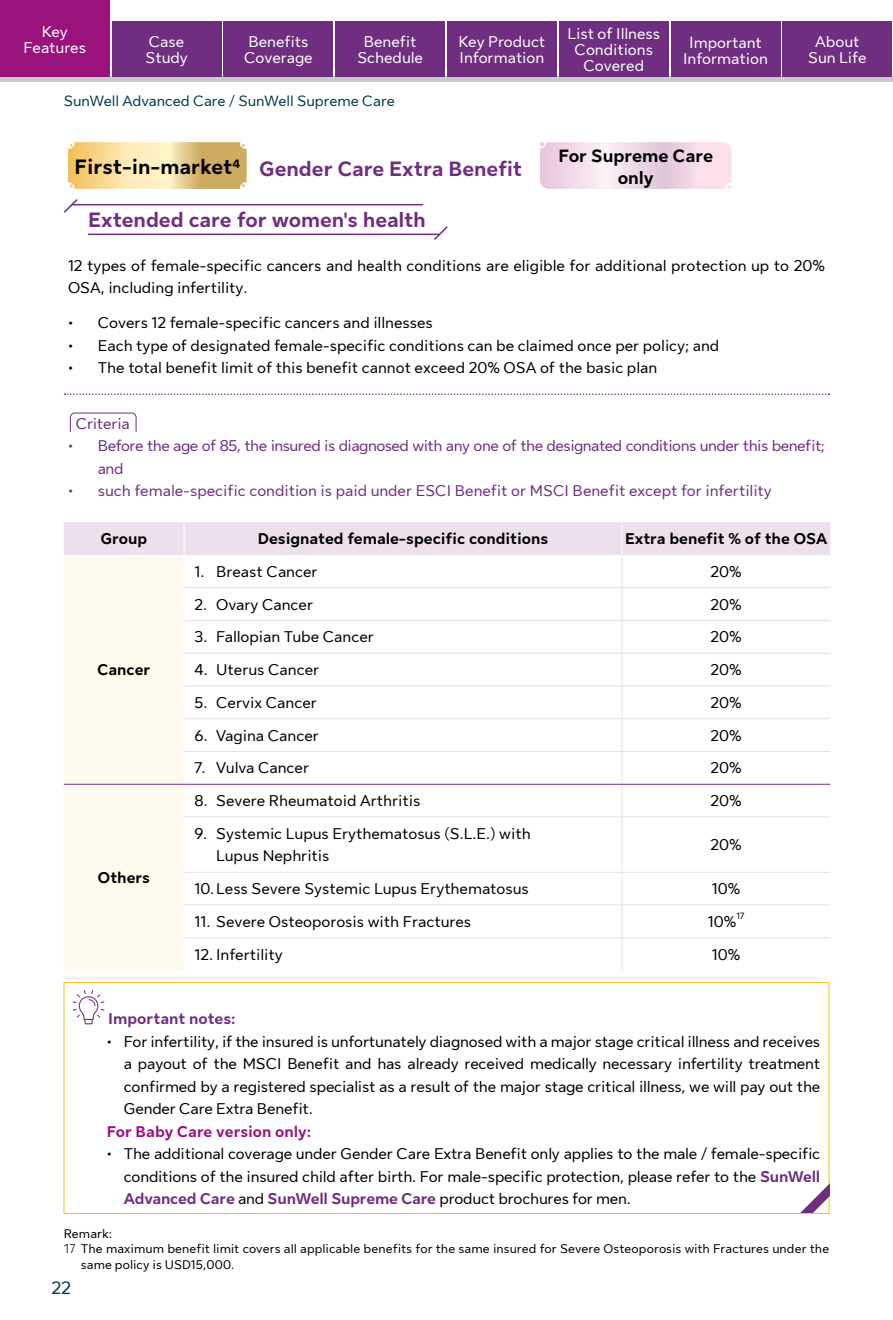
<style>
.page{position:relative;width:893px;height:1320px;background:#fff}
.page>*{position:absolute;margin:0;border:0;box-sizing:border-box;transform-origin:0 0}
.t1{font:700 21px "Sun Life New Text";letter-spacing:-.005em;color:#6f2e80}
.t2{font:700 21px "Sun Life New Text";color:#000}
.t3{font:700 18px/21.6px "Sun Life New Text";color:#000;text-align:center}
.t4{font:18px "Sun Life New Text";color:#003b49}
.t5{font:15.75px/22.5px "Sun Life New Text";color:#000}
.t6{font:15.75px/16.2px "Sun Life New Text";color:#fff;text-align:center}
.t7{font:15.75px/22.5px "Sun Life New Text";letter-spacing:-.03em;color:#6f2e80}
.t8{font:15.75px "Sun Life New Text";color:#6f2e80}
.t9{font:700 15.75px "Sun Life New Text";color:#000}
.t10{font:700 15.75px "Sun Life New Text";color:#9a137d}
.t11{font:700 15.75px "Sun Life New Text";letter-spacing:.005em;color:#6f2e80}
.t12{font:15px "Sun Life New Text";color:#003b49}
.t13{font:12.75px "Sun Life New Text";letter-spacing:.01em;color:#000}
.t14{font:9.15px "Sun Life New Text";color:#000}
.s1{font-size:16.5px}
.s2{font-weight:700;color:#6f2e80}
.s3{font-family:"Sun Life Sans Condensed";font-weight:300}
</style>
<div class="page">
<svg style="left:65px;top:393px;width:764px;height:2px"></svg>
<div style="left:64px;top:522px;width:766px;height:33px;background:#ece0ec"></div>
<div style="left:64px;top:555px;width:120px;height:415px;background:#fffaee"></div>
<hr style="left:184px;top:522px;width:1px;height:33px;background:#fff">
<hr style="left:622px;top:522px;width:1px;height:33px;background:#fff">
<hr style="left:184px;top:587px;width:438px;height:1px;background:#e5deec">
<hr style="left:622px;top:587px;width:208px;height:1px;background:#e5deec">
<hr style="left:184px;top:620px;width:438px;height:1px;background:#e5deec">
<hr style="left:622px;top:620px;width:208px;height:1px;background:#e5deec">
<hr style="left:184px;top:653px;width:438px;height:1px;background:#e5deec">
<hr style="left:622px;top:653px;width:208px;height:1px;background:#e5deec">
<hr style="left:184px;top:686px;width:438px;height:1px;background:#e5deec">
<hr style="left:622px;top:686px;width:208px;height:1px;background:#e5deec">
<hr style="left:184px;top:718px;width:438px;height:1px;background:#e5deec">
<hr style="left:622px;top:718px;width:208px;height:1px;background:#e5deec">
<hr style="left:184px;top:751px;width:438px;height:1px;background:#e5deec">
<hr style="left:622px;top:751px;width:208px;height:1px;background:#e5deec">
<hr style="left:184px;top:817px;width:438px;height:1px;background:#e5deec">
<hr style="left:622px;top:817px;width:208px;height:1px;background:#e5deec">
<hr style="left:184px;top:872px;width:438px;height:1px;background:#e5deec">
<hr style="left:622px;top:872px;width:208px;height:1px;background:#e5deec">
<hr style="left:184px;top:905px;width:438px;height:1px;background:#e5deec">
<hr style="left:622px;top:905px;width:208px;height:1px;background:#e5deec">
<hr style="left:184px;top:938px;width:438px;height:1px;background:#e5deec">
<hr style="left:622px;top:938px;width:208px;height:1px;background:#e5deec">
<hr style="left:622px;top:555px;width:1px;height:32px;background:#e5deec">
<hr style="left:622px;top:588px;width:1px;height:32px;background:#e5deec">
<hr style="left:622px;top:621px;width:1px;height:32px;background:#e5deec">
<hr style="left:622px;top:653px;width:1px;height:33px;background:#e5deec">
<hr style="left:622px;top:686px;width:1px;height:33px;background:#e5deec">
<hr style="left:622px;top:719px;width:1px;height:32px;background:#e5deec">
<hr style="left:622px;top:752px;width:1px;height:32px;background:#e5deec">
<hr style="left:622px;top:785px;width:1px;height:32px;background:#e5deec">
<hr style="left:622px;top:817px;width:1px;height:55px;background:#e5deec">
<hr style="left:622px;top:873px;width:1px;height:32px;background:#e5deec">
<hr style="left:622px;top:905px;width:1px;height:33px;background:#e5deec">
<hr style="left:622px;top:938px;width:1px;height:33px;background:#e5deec">
<hr style="left:64px;top:784px;width:120px;height:1px;background:#6f2e80">
<hr style="left:184px;top:784px;width:438px;height:1px;background:#6f2e80">
<hr style="left:622px;top:784px;width:208px;height:1px;background:#6f2e80">
<svg style="left:64px;top:982px;width:765px;height:232px"></svg>
<svg style="left:788px;top:1174px;width:41px;height:39px"></svg>
<svg style="left:68px;top:142px;width:179px;height:47px;background:#ebd090"></svg>
<svg style="left:70px;top:413px;width:66px;height:19px"></svg>
<svg style="left:64px;top:199px;width:15px;height:14px"></svg>
<hr style="left:72px;top:204px;width:351px;height:1px;background:#6f2e80">
<svg style="left:432px;top:226px;width:16px;height:14px"></svg>
<hr style="left:88px;top:234px;width:352px;height:1px;background:#6f2e80">
<svg style="left:540px;top:142px;width:191px;height:47px;background:#f1dae8"></svg>
<div style="left:0;top:77px;width:892px;height:5px;background:#c8c9cd"></div>
<div style="left:0;top:0;width:110px;height:77px;background:#9a137d"></div>
<div style="left:224px;top:21px;width:109px;height:56px;background:#6f2e80"></div>
<div style="left:559px;top:21px;width:110px;height:56px;background:#6f2e80"></div>
<div style="left:112px;top:21px;width:109px;height:56px;background:#6f2e80"></div>
<div style="left:335px;top:21px;width:110px;height:56px;background:#6f2e80"></div>
<div style="left:671px;top:21px;width:109px;height:56px;background:#6f2e80"></div>
<div style="left:447px;top:21px;width:110px;height:56px;background:#6f2e80"></div>
<div style="left:782px;top:21px;width:110px;height:56px;background:#6f2e80"></div>
<p class="t6" style="left:24px;top:22px;width:64px">Key<br>Features</p>
<p class="t6" style="left:244px;top:33px;width:70px;text-align:left">Benefits<br>Coverage</p>
<p class="t6" style="left:567px;top:25px;width:94px">List of Illness<br>Conditions<br>Covered</p>
<p class="t6" style="left:145px;top:33px;width:44px;text-align:left">Case<br>Study</p>
<p class="t6" style="left:357px;top:33px;width:67px">Benefit<br>Schedule</p>
<p class="t6" style="left:683px;top:33px;width:86px"><span class="s1">I</span>mportant<br>Information</p>
<p class="t6" style="left:459px;top:33px;width:88px;text-align:left">Key Product<br>Information</p>
<p class="t6" style="left:808px;top:33px;width:60px">About<br>Sun Life</p>
<p class="t12" style="left:64px;top:90px;width:333px">SunWell Advanced Care / SunWell Supreme Care</p>
<p class="t3" style="left:558px;top:144px;width:156px">For Supreme Care only</p>
<p class="t2" style="left:75px;top:153px;width:167px">First-in-market<sup>4</sup></p>
<p class="t1" style="left:259px;top:154px;width:264px">Gender Care Extra Benefit</p>
<p class="t1" style="left:88px;top:205px;width:339px">Extended care for women's health</p>
<p class="t5" style="left:68px;top:253px;width:758px">12 types of female-specific cancers and health conditions are eligible for additional protection up to 20%<br>OSA, including infertility.</p>
<p class="t5" style="left:68px;top:310px;width:366px">• Covers 12 female-specific cancers and illnesses</p>
<p class="t5" style="left:68px;top:333px;width:653px">• Each type of designated female-specific conditions can be claimed once per policy; and</p>
<p class="t5" style="left:68px;top:355px;width:591px">• The total benefit limit of this benefit cannot exceed 20% OSA of the basic plan</p>
<p class="t7" style="left:76px;top:411px;width:55px">Criteria</p>
<p class="t7" style="left:98px;top:434px;width:729px;text-indent:-30px">• Before the age of 85, the insured is diagnosed with any one of the designated conditions under this benefit; and</p>
<p class="t8" style="left:68px;top:480px;width:705px">• such female-specific condition is paid under ESCI Benefit or MSCI Benefit except for infertility</p>
<p class="t9" style="left:101px;top:528px;width:48px">Group</p>
<p class="t9" style="left:258px;top:528px;width:292px">Designated female-specific conditions</p>
<p class="t9" style="left:625px;top:528px;width:204px">Extra benefit % of the OSA</p>
<p class="t9" style="left:97px;top:659px;width:54px">Cancer</p>
<p class="t9" style="left:98px;top:866px;width:54px">Others</p>
<p class="t5" style="left:195px;top:559px;width:124px">1. Breast Cancer</p>
<p class="t5" style="left:711px;top:559px;width:33px">20%</p>
<p class="t5" style="left:195px;top:592px;width:120px">2. Ovary Cancer</p>
<p class="t5" style="left:711px;top:592px;width:33px">20%</p>
<p class="t5" style="left:195px;top:625px;width:181px">3. Fallopian Tube Cancer</p>
<p class="t5" style="left:711px;top:625px;width:33px">20%</p>
<p class="t5" style="left:195px;top:657px;width:126px">4. Uterus Cancer</p>
<p class="t5" style="left:711px;top:657px;width:33px">20%</p>
<p class="t5" style="left:195px;top:690px;width:124px">5. Cervix Cancer</p>
<p class="t5" style="left:711px;top:690px;width:33px">20%</p>
<p class="t5" style="left:195px;top:723px;width:126px">6. Vagina Cancer</p>
<p class="t5" style="left:711px;top:723px;width:33px">20%</p>
<p class="t5" style="left:195px;top:756px;width:116px">7. Vulva Cancer</p>
<p class="t5" style="left:711px;top:756px;width:33px">20%</p>
<p class="t5" style="left:195px;top:789px;width:227px">8. Severe Rheumatoid Arthritis</p>
<p class="t5" style="left:711px;top:789px;width:33px">20%</p>
<p class="t5" style="left:216px;top:821px;width:316px;text-indent:-21px">9. Systemic Lupus Erythematosus (S.L.E.) with<br>Lupus Nephritis</p>
<p class="t5" style="left:711px;top:833px;width:33px">20%</p>
<p class="t5" style="left:195px;top:877px;width:336px">10.Less Severe Systemic Lupus Erythematosus</p>
<p class="t5" style="left:712px;top:877px;width:30px">10%</p>
<p class="t5" style="left:195px;top:909px;width:278px">11. Severe Osteoporosis with Fractures</p>
<p class="t5" style="left:708px;top:909px;width:30px">10%</p>
<p class="t14" style="left:736px;top:910px;width:9px">17</p>
<p class="t5" style="left:195px;top:942px;width:90px">12. Infertility</p>
<p class="t5" style="left:712px;top:942px;width:30px">10%</p>
<p class="t11" style="left:108px;top:1008px;width:129px">Important notes:</p>
<p class="t5" style="left:107px;top:1029px;width:715px">• For infertility, if the insured is unfortunately diagnosed with a major stage critical illness and receives</p>
<p class="t5" style="left:124px;top:1052px;width:698px">a payout of the MSCI Benefit and has already received medically necessary infertility treatment</p>
<p class="t5" style="left:124px;top:1074px;width:698px">confirmed by a registered specialist as a result of the major stage critical illness, we will pay out the</p>
<p class="t5" style="left:124px;top:1097px;width:191px">Gender Care Extra Benefit.</p>
<p class="t10" style="left:107px;top:1120px;width:206px">For Baby Care version only:</p>
<p class="t5" style="left:124px;top:1142px;width:698px;text-align:justify;text-indent:-17px">• The additional coverage under Gender Care Extra Benefit only applies to the male / female-specific conditions of the insured child after birth. For male-specific protection, please refer to the <span class="s2">SunWell Advanced Care</span> and <span class="s2">SunWell Supreme Care</span> product brochures for men.</p>
<p class="t13" style="left:64px;top:1225px;width:50px">Remark:</p>
<p class="t13" style="left:64px;top:1240px;width:767px"><span class="s3">17</span> The maximum benefit limit covers all applicable benefits for the same insured for Severe Osteoporosis with Fractures under the</p>
<p class="t13" style="left:81px;top:1255px;width:155px">same policy is USD15,000.</p>
<p class="t4" style="left:51px;top:1275px;width:21px">22</p>
</div>
